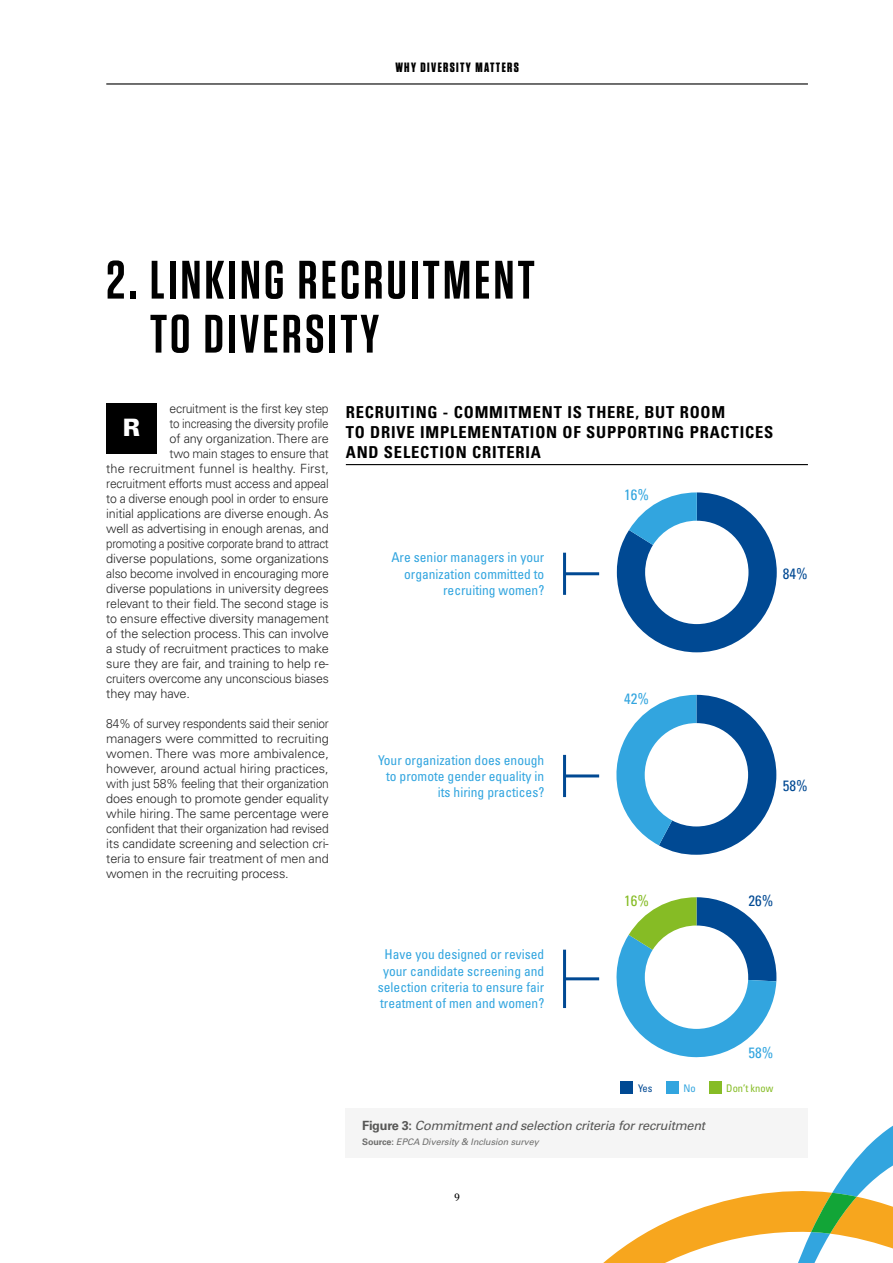
<style>
.page{position:relative;width:893px;height:1263px;background:#fff}
.page>*{position:absolute;margin:0;border:0;box-sizing:border-box;transform-origin:0 0}
.TITLE_-_1{font:600 54px/54px "Tungsten";letter-spacing:.06em;color:#000}
.BODY{font:900 24px "Univers LT Std";color:#fff}
.INTERTITLE{font:700 condensed 16.5px/19.8px "Univers LT Std";letter-spacing:.05em;color:#000}
.t1{font:condensed 15px "Univers LT Std";color:#004993}
.t2{font:condensed 15px "Univers LT Std";color:#32a5df}
.t3{font:condensed 15px "Univers LT Std";color:#86bc25}
.t4{font:condensed 13.5px/16.2px "Univers LT Std";color:#32a5df;text-align:right}
.vignet{font:700 13.5px "Tungsten";letter-spacing:.1em;color:#000}
.BODY-2{font:300 12.75px/15px "Univers LT Std";letter-spacing:-.015em;color:#272727;text-align:justify;scale:.93 1}
.BODY-3{font:300 12.75px "Univers LT Std";letter-spacing:-.015em;color:#272727}
.BODY-4{font:300 12.75px "Univers LT Std";letter-spacing:-.015em;color:#272727;scale:.96 1}
.BODY-5{font:300 12.75px "Univers LT Std";letter-spacing:-.015em;color:#272727;scale:.95 1}
.LEGENDE_FIGURE{font:italic 12.75px "Univers LT Std";letter-spacing:-.02em;color:#575756}
.BODY-6{font:300 12.75px "Univers LT Std";letter-spacing:-.015em;color:#272727;scale:.9 1}
.BODY-7{font:300 12.75px "Univers LT Std";letter-spacing:.005em;color:#272727}
.BODY-8{font:300 12.75px "Univers LT Std";letter-spacing:-.015em;color:#272727;scale:.92 1}
.BODY-9{font:300 12.75px "Univers LT Std";letter-spacing:-.015em;color:#272727;scale:.94 1}
.t5{font:condensed 10.5px "Univers LT Std";color:#86bc25}
.t6{font:condensed 10.5px "Univers LT Std";color:#004993}
.t7{font:condensed 10.5px "Univers LT Std";color:#32a5df}
.t8{font:10.5px "Cheltenham BT";color:#000}
.LEGENDE_FIGURE-2{font:italic 9px "Univers LT Std";letter-spacing:-.01em;color:#6f6f6e}
.s1{font-weight:700;font-style:normal}
</style>
<div class="page">
<hr style="left:106px;top:83px;width:702px;height:2px;background:#000">
<div style="left:346px;top:1108px;width:462px;height:49px;background:#f5f5f5"></div>
<hr style="left:346px;top:464px;width:462px;height:1px;background:#000">
<svg style="left:617px;top:492px;width:160px;height:160px"></svg>
<svg style="left:616px;top:695px;width:160px;height:160px"></svg>
<svg style="left:616px;top:897px;width:160px;height:161px"></svg>
<hr style="left:563px;top:553px;width:3px;height:42px;background:#004993">
<hr style="left:563px;top:755px;width:3px;height:42px;background:#004993">
<hr style="left:563px;top:950px;width:3px;height:58px;background:#004993">
<div style="left:709px;top:1081px;width:13px;height:13px;background:#86bc25"></div>
<div style="left:666px;top:1081px;width:13px;height:13px;background:#32a5df"></div>
<div style="left:620px;top:1081px;width:13px;height:13px;background:#004993"></div>
<hr style="left:564px;top:572px;width:35px;height:3px;background:#004993">
<hr style="left:564px;top:774px;width:35px;height:3px;background:#004993">
<hr style="left:564px;top:977px;width:35px;height:3px;background:#004993">
<div style="left:106px;top:404px;width:51px;height:50px;background:#000"></div>
<svg style="left:603px;top:1125px;width:290px;height:138px"></svg>
<svg style="left:106px;top:83px;width:279px;height:2px"></svg>
<p class="vignet" style="left:395px;top:61px;width:125px">WHY DIVERSITY MATTERS</p>
<p class="TITLE_-_1" style="left:150px;top:254px;width:386px;text-indent:-44px">2. LINKING RECRUITMENT<br>TO DIVERSITY</p>
<p class="BODY-4" style="left:170px;top:400px;width:167px">ecruitment is the first key step</p>
<p class="BODY-8" style="left:170px;top:415px;width:175px">to increasing the diversity profile</p>
<p class="BODY-3" style="left:170px;top:430px;width:161px">of any organization. There are</p>
<p class="BODY-9" style="left:170px;top:445px;width:171px">two main stages to ensure that</p>
<p class="BODY-7" style="left:106px;top:460px;width:224px">the recruitment funnel is healthy. First,</p>
<p class="BODY-5" style="left:106px;top:475px;width:236px">recruitment efforts must access and appeal</p>
<p class="BODY-5" style="left:106px;top:490px;width:236px">to a diverse enough pool in order to ensure</p>
<p class="BODY-3" style="left:106px;top:505px;width:224px">initial applications are diverse enough. As</p>
<p class="BODY-3" style="left:106px;top:520px;width:224px">well as advertising in enough arenas, and</p>
<p class="BODY-6" style="left:106px;top:535px;width:249px">promoting a positive corporate brand to attract</p>
<p class="BODY-3" style="left:106px;top:550px;width:224px">diverse populations, some organizations</p>
<p class="BODY-4" style="left:106px;top:565px;width:233px">also become involved in encouraging more</p>
<p class="BODY-3" style="left:106px;top:580px;width:224px">diverse populations in university degrees</p>
<p class="BODY-3" style="left:106px;top:595px;width:224px">relevant to their field. The second stage is</p>
<p class="BODY-3" style="left:106px;top:610px;width:224px">to ensure effective diversity management</p>
<p class="BODY-3" style="left:106px;top:625px;width:224px">of the selection process. This can involve</p>
<p class="BODY-3" style="left:106px;top:640px;width:224px">a study of recruitment practices to make</p>
<p class="BODY-3" style="left:106px;top:655px;width:224px">sure they are fair, and training to help re-</p>
<p class="BODY-4" style="left:106px;top:670px;width:233px">cruiters overcome any unconscious biases</p>
<p class="BODY-3" style="left:106px;top:685px;width:85px">they may have.</p>
<p class="BODY-2" style="left:106px;top:716px;width:241px">84% of survey respondents said their senior managers were committed to recruiting women. There was more ambivalence, however, around actual hiring practices, with just 58% feeling that their organization does enough to promote gender equality while hiring. The same percentage were confident that their organization had revised its candidate screening and selection cri&shy;teria to ensure fair treatment of men and women in the recruiting process.</p>
<p class="BODY" style="left:123px;top:413px;width:19px">R</p>
<p class="INTERTITLE" style="left:346px;top:402px;width:429px">RECRUITING - COMMITMENT IS THERE, BUT ROOM<br>TO DRIVE IMPLEMENTATION OF SUPPORTING PRACTICES<br>AND SELECTION CRITERIA</p>
<p class="t2" style="left:624px;top:485px;width:26px">16%</p>
<p class="t4" style="left:391px;top:549px;width:154px">Are senior managers in your organization committed to recruiting women?</p>
<p class="t1" style="left:783px;top:564px;width:26px">84%</p>
<p class="t4" style="left:378px;top:751px;width:168px">Your organization does enough to promote gender equality in its hiring practices?</p>
<p class="t2" style="left:624px;top:690px;width:26px">42%</p>
<p class="t3" style="left:624px;top:891px;width:26px">16%</p>
<p class="t1" style="left:783px;top:776px;width:26px">58%</p>
<p class="t1" style="left:748px;top:891px;width:26px">26%</p>
<p class="t4" style="left:378px;top:946px;width:168px;text-align:center">Have you designed or revised your candidate screening and selection criteria to ensure fair treatment of men and women?</p>
<p class="t2" style="left:748px;top:1043px;width:26px">58%</p>
<p class="t6" style="left:638px;top:1081px;width:16px">Yes</p>
<p class="t7" style="left:683px;top:1081px;width:14px">No</p>
<p class="t5" style="left:726px;top:1081px;width:49px">Don’t know</p>
<p class="LEGENDE_FIGURE" style="left:362px;top:1118px;width:344px"><span class="s1">Figure 3:</span> Commitment and selection criteria for recruitment</p>
<p class="LEGENDE_FIGURE-2" style="left:362px;top:1136px;width:178px"><span class="s1">Source:</span> EPCA Diversity &amp; Inclusion survey</p>
<p class="t8" style="left:454px;top:1190px;width:7px">9</p>
</div>
